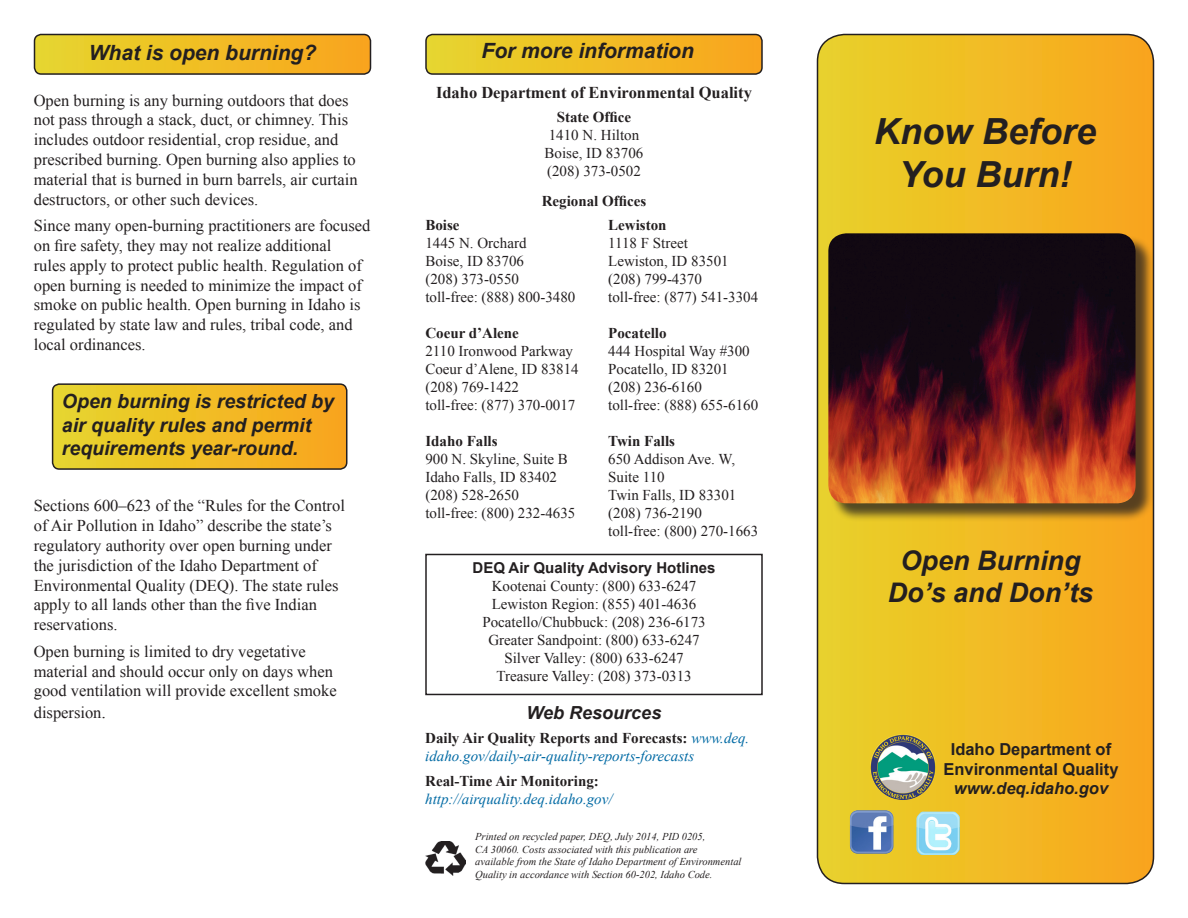
<style>
.page{position:relative;width:1188px;height:918px;background:#fff}
.page>*{position:absolute;margin:0;border:0;box-sizing:border-box;transform-origin:0 0}
.t1{font:italic 700 36px "Arial";color:#231f20}
.t2{font:italic 700 27px "Arial";color:#231f20}
.t3{font:italic 700 21px "Arial";color:#231f20}
.t4{font:italic 700 19.5px/23.4px "Arial";color:#231f20}
.t5{font:italic 700 18px "Arial";color:#231f20}
.t6{font:16.5px/19.8px "Times New Roman";color:#231f20}
.t7{font:700 16.5px "Times New Roman";color:#231f20}
.t8{font:700 16.5px "Arial";color:#231f20}
.t9{font:italic 700 16.5px "Arial";color:#231f20}
.t10{font:15px/18px "Times New Roman";color:#231f20}
.t11{font:italic 15px/18px "Times New Roman";color:#006aa4}
.t12{font:700 15px "Times New Roman";color:#231f20}
.t13{font:700 15px "Arial";color:#231f20}
.t14{font:italic 10.5px/12.6px "Times New Roman";color:#231f20}
.s1{font-size:18px}
.s2{font-weight:700;font-style:normal;color:#231f20}
</style>
<div class="page">
<svg style="left:818px;top:34px;width:336px;height:850px"></svg>
<div style="left:817px;top:34px;width:337px;height:850px;border:2px solid #231f20;border-radius:27px"></div>
<svg style="left:53px;top:384px;width:294px;height:85px"></svg>
<div style="left:52px;top:383px;width:295px;height:87px;border:2px solid #231f20;border-radius:7px"></div>
<svg style="left:34px;top:34px;width:336px;height:40px"></svg>
<div style="left:34px;top:34px;width:337px;height:41px;border:2px solid #231f20;border-radius:7px"></div>
<svg style="left:426px;top:34px;width:336px;height:40px"></svg>
<div style="left:425px;top:34px;width:338px;height:41px;border:2px solid #231f20;border-radius:7px"></div>
<div style="left:425px;top:554px;width:338px;height:141px;border:2px solid #231f20"></div>
<img style="left:870px;top:734px;width:66px;height:66px">
<img style="left:850px;top:810px;width:43px;height:44px">
<img style="left:916px;top:812px;width:44px;height:43px">
<div style="left:831px;top:236px;width:323px;height:286px;background:#231f20;opacity:.75"></div>
<img style="left:828px;top:233px;width:308px;height:270px">
<img style="left:425px;top:841px;width:40px;height:35px">
<p class="t3" style="left:89px;top:39px;width:229px">What is open burning?</p>
<p class="t3" style="left:482px;top:37px;width:214px">For more information</p>
<p class="t6" style="left:34px;top:90px;width:325px">Open burning is any burning outdoors that does not pass through a stack, duct, or chimney. This includes outdoor residential, crop residue, and prescribed burning. Open burning also applies to material that is burned in burn barrels, air curtain destructors, or other such devices.</p>
<p class="t6" style="left:34px;top:215px;width:338px">Since many open-burning practitioners are focused on fire safety, they may not realize additional<br>rules apply to protect public health. Regulation of open burning is needed to minimize the impact of smoke on public health. Open burning in Idaho is regulated by state law and rules, tribal code, and local ordinances.</p>
<p class="t4" style="left:62px;top:391px;width:273px">Open burning is restricted by air quality rules and permit requirements year-round.</p>
<p class="t6" style="left:34px;top:496px;width:313px">Sections 600–623 of the “Rules for the Control of Air Pollution in Idaho” describe the state’s regulatory authority over open burning under the jurisdiction of the Idaho Department of Environmental Quality (DEQ). The state rules apply to all lands other than the five Indian reservations.</p>
<p class="t6" style="left:34px;top:641px;width:304px">Open burning is limited to dry vegetative material and should occur only on days when good ventilation will provide excellent smoke</p>
<p class="t6" style="left:34px;top:702px;width:74px">dispersion<span class="s1">.</span></p>
<p class="t7" style="left:436px;top:81px;width:317px">Idaho Department of Environmental Quality</p>
<p class="t12" style="left:557px;top:107px;width:76px">State Office</p>
<p class="t10" style="left:549px;top:126px;width:92px">1410 N. Hilton</p>
<p class="t10" style="left:545px;top:144px;width:100px">Boise, ID 83706</p>
<p class="t10" style="left:547px;top:162px;width:95px">(208) 373-0502</p>
<p class="t12" style="left:542px;top:191px;width:106px">Regional Offices</p>
<p class="t12" style="left:425px;top:215px;width:36px">Boise</p>
<p class="t10" style="left:425px;top:234px;width:103px">1445 N. Orchard</p>
<p class="t10" style="left:425px;top:252px;width:100px">Boise, ID 83706</p>
<p class="t10" style="left:425px;top:270px;width:95px">(208) 373-0550</p>
<p class="t10" style="left:425px;top:288px;width:151px">toll-free: (888) 800-3480</p>
<p class="t12" style="left:425px;top:323px;width:95px">Coeur d’Alene</p>
<p class="t10" style="left:425px;top:342px;width:149px">2110 Ironwood Parkway</p>
<p class="t10" style="left:425px;top:360px;width:155px">Coeur d’Alene, ID 83814</p>
<p class="t10" style="left:425px;top:378px;width:95px">(208) 769-1422</p>
<p class="t10" style="left:425px;top:396px;width:151px">toll-free: (877) 370-0017</p>
<p class="t12" style="left:425px;top:431px;width:74px">Idaho Falls</p>
<p class="t10" style="left:425px;top:450px;width:144px">900 N. Skyline, Suite B</p>
<p class="t10" style="left:425px;top:468px;width:133px">Idaho Falls, ID 83402</p>
<p class="t10" style="left:425px;top:486px;width:95px">(208) 528-2650</p>
<p class="t10" style="left:425px;top:504px;width:151px">toll-free: (800) 232-4635</p>
<p class="t12" style="left:608px;top:215px;width:60px">Lewiston</p>
<p class="t10" style="left:608px;top:234px;width:81px">1118 F Street</p>
<p class="t10" style="left:608px;top:252px;width:122px">Lewiston, ID 83501</p>
<p class="t10" style="left:608px;top:270px;width:95px">(208) 799-4370</p>
<p class="t10" style="left:608px;top:288px;width:151px">toll-free: (877) 541-3304</p>
<p class="t12" style="left:608px;top:323px;width:60px">Pocatello</p>
<p class="t10" style="left:608px;top:342px;width:143px">444 Hospital Way #300</p>
<p class="t10" style="left:608px;top:360px;width:122px">Pocatello, ID 83201</p>
<p class="t10" style="left:608px;top:378px;width:95px">(208) 236-6160</p>
<p class="t10" style="left:608px;top:396px;width:151px">toll-free: (888) 655-6160</p>
<p class="t12" style="left:608px;top:431px;width:68px">Twin Falls</p>
<p class="t10" style="left:608px;top:450px;width:128px">650 Addison Ave. W,<br>Suite 110</p>
<p class="t10" style="left:608px;top:486px;width:130px">Twin Falls, ID 83301</p>
<p class="t10" style="left:608px;top:504px;width:95px">(208) 736-2190</p>
<p class="t10" style="left:608px;top:522px;width:151px">toll-free: (800) 270-1663</p>
<p class="t13" style="left:473px;top:558px;width:245px">DEQ Air Quality Advisory Hotlines</p>
<p class="t10" style="left:492px;top:577px;width:206px">Kootenai County: (800) 633-6247</p>
<p class="t10" style="left:492px;top:595px;width:206px">Lewiston Region: (855) 401-4636</p>
<p class="t10" style="left:482px;top:613px;width:225px">Pocatello/Chubbuck: (208) 236-6173</p>
<p class="t10" style="left:488px;top:631px;width:213px">Greater Sandpoint: (800) 633-6247</p>
<p class="t10" style="left:504px;top:649px;width:181px">Silver Valley: (800) 633-6247</p>
<p class="t10" style="left:496px;top:667px;width:197px">Treasure Valley: (208) 373-0313</p>
<p class="t5" style="left:527px;top:701px;width:136px">Web Resources</p>
<p class="t11" style="left:425px;top:729px;width:326px"><span class="s2">Daily Air Quality Reports and Forecasts:</span> www.deq. idaho.gov/daily-air-quality-reports-forecasts</p>
<p class="t12" style="left:425px;top:771px;width:175px">Real-Time Air Monitoring:</p>
<p class="t11" style="left:425px;top:790px;width:189px">http://airquality.deq.idaho.gov/</p>
<p class="t14" style="left:475px;top:830px;width:232px">Printed on recycled paper, DEQ, July 2014, PID 0205,</p>
<p class="t14" style="left:475px;top:843px;width:224px">CA 30060. Costs associated with this publication are</p>
<p class="t14" style="left:475px;top:855px;width:268px">available from the State of Idaho Department of Environmental<br>Quality in accordance with Section 60-202, Idaho Code.</p>
<p class="t1" style="left:874px;top:108px;width:224px">Know Before</p>
<p class="t1" style="left:899px;top:151px;width:174px">You Burn!</p>
<p class="t2" style="left:901px;top:543px;width:182px">Open Burning</p>
<p class="t2" style="left:888px;top:575px;width:207px">Do’s and Don’ts</p>
<p class="t8" style="left:951px;top:738px;width:162px">Idaho Department of</p>
<p class="t8" style="left:943px;top:758px;width:177px">Environmental Quality</p>
<p class="t9" style="left:954px;top:778px;width:156px">www.deq.idaho.gov</p>
</div>
